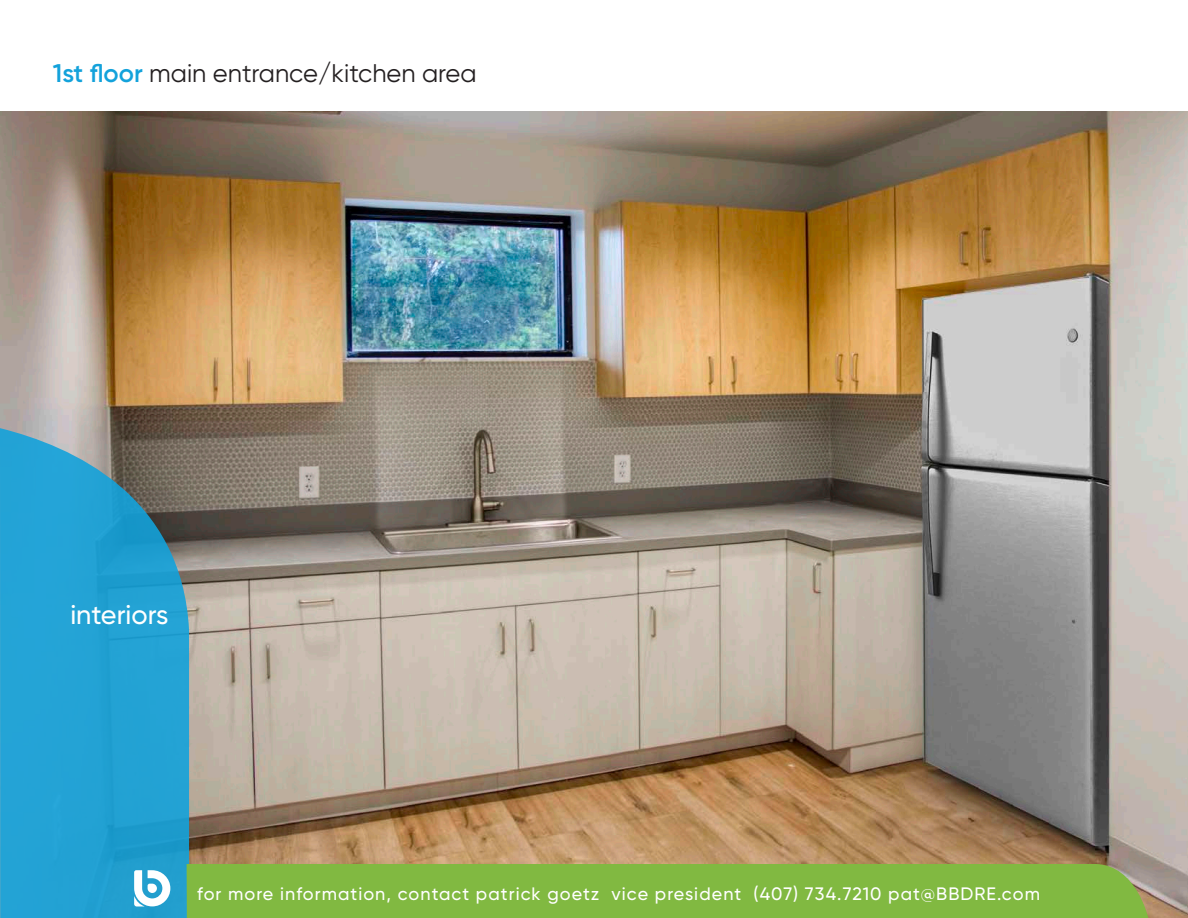
<style>
.page{position:relative;width:1188px;height:918px;background:#fff}
.page>*{position:absolute;margin:0;border:0;box-sizing:border-box;transform-origin:0 0}
.t1{font:500 27px "Gilroy";color:#fff}
.t2{font:25.5px "Gilroy";color:#231f20}
.t3{font:500 18px "Gilroy";letter-spacing:.06em;color:#fff}
.s1{font-weight:600;color:#13a2db}
</style>
<div class="page">
<img style="left:1px;top:112px;width:1187px;height:806px">
<svg style="left:0;top:428px;width:189px;height:436px;background:#2c9bc7"></svg>
<svg style="left:0;top:864px;width:1148px;height:54px;background:#73b556"></svg>
<svg style="left:134px;top:870px;width:36px;height:37px"></svg>
<p class="t2" style="left:53px;top:57px;width:425px"><span class="s1">1st floor</span> main entrance/kitchen area</p>
<p class="t1" style="left:70px;top:598px;width:100px">interiors</p>
<p class="t3" style="left:197px;top:883px;width:844px">for more information, contact patrick goetz vice president (407) 734.7210 pat@BBDRE.com</p>
</div>
